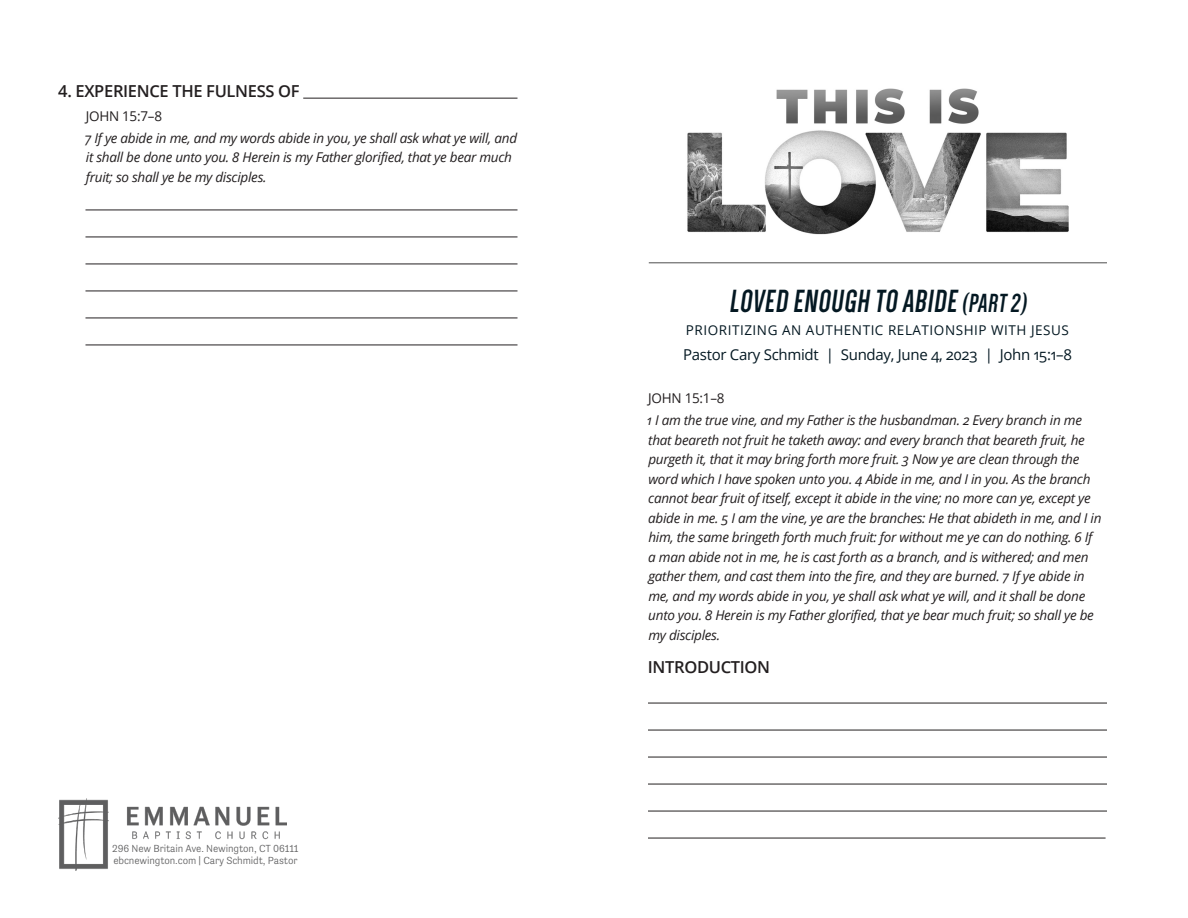
<style>
.page{position:relative;width:1188px;height:918px;background:#fff}
.page>*{position:absolute;margin:0;border:0;box-sizing:border-box;transform-origin:0 0}
.t1{font:700 33px "Dense";color:#041822}
.L1_Point{font:600 16.5px "Open Sans";letter-spacing:-.02em;color:#231f20}
.t2{font:15px "Open Sans";letter-spacing:-.02em;color:#041822}
.L3_Content{font:italic 13.5px/19.5px "Open Sans";letter-spacing:-.02em;color:#231f20}
.t3{font:13.5px "Open Sans";letter-spacing:.04em;color:#041822}
.L1_Point-2{font:13.5px "Open Sans";letter-spacing:-.02em;color:#231f20}
.L2_Content__no_GREP{font:300 10.5px "Tenso";letter-spacing:-.01em;color:#5e5e5f}
.s1{font-size:27px}
</style>
<div class="page">
<hr style="left:648px;top:703px;width:459px;height:1px;background:#231f20">
<hr style="left:648px;top:730px;width:459px;height:1px;background:#231f20">
<hr style="left:648px;top:757px;width:459px;height:1px;background:#231f20">
<hr style="left:648px;top:784px;width:459px;height:1px;background:#231f20">
<hr style="left:648px;top:811px;width:459px;height:1px;background:#231f20">
<hr style="left:648px;top:838px;width:458px;height:1px;background:#231f20">
<hr style="left:303px;top:98px;width:214px;height:1px;background:#231f20">
<hr style="left:86px;top:210px;width:432px;height:1px;background:#231f20">
<hr style="left:86px;top:237px;width:432px;height:1px;background:#231f20">
<hr style="left:86px;top:264px;width:432px;height:1px;background:#231f20">
<hr style="left:86px;top:291px;width:432px;height:1px;background:#231f20">
<hr style="left:86px;top:318px;width:432px;height:1px;background:#231f20">
<hr style="left:86px;top:345px;width:432px;height:1px;background:#231f20">
<img style="left:58px;top:799px;width:51px;height:71px">
<img style="left:127px;top:806px;width:160px;height:34px">
<img style="left:687px;top:88px;width:382px;height:147px">
<hr style="left:649px;top:262px;width:458px;height:1px;background:#4d4d4d">
<p class="L1_Point" style="left:58px;top:79px;width:243px">4. EXPERIENCE THE FULNESS OF</p>
<p class="L1_Point-2" style="left:86px;top:107px;width:78px">JOHN 15:7–8</p>
<p class="L3_Content" style="left:85px;top:128px;width:434px">7 If ye abide in me, and my words abide in you, ye shall ask what ye will, and it shall be done unto you. 8 Herein is my Father glorified, that ye bear much fruit; so shall ye be my disciples.</p>
<p class="L2_Content__no_GREP" style="left:112px;top:843px;width:188px">296 New Britain Ave. Newington, CT 06111</p>
<p class="L2_Content__no_GREP" style="left:113px;top:854px;width:186px">ebcnewington.com | Cary Schmidt, Pastor</p>
<p class="t1" style="left:729px;top:285px;width:302px">LOVED ENOUGH TO ABIDE <span class="s1">(PART 2)</span></p>
<p class="t3" style="left:686px;top:321px;width:385px">PRIORITIZING AN AUTHENTIC RELATIONSHIP WITH JESUS</p>
<p class="t2" style="left:683px;top:344px;width:390px">Pastor Cary Schmidt | Sunday, June 4, 2023 | John 15:1–8</p>
<p class="L1_Point-2" style="left:648px;top:389px;width:78px">JOHN 15:1–8</p>
<p class="L3_Content" style="left:647px;top:410px;width:456px">1 I am the true vine, and my Father is the husbandman. 2 Every branch in me that beareth not fruit he taketh away: and every branch that beareth fruit, he purgeth it, that it may bring forth more fruit. 3 Now ye are clean through the word which I have spoken unto you. 4 Abide in me, and I in you. As the branch cannot bear fruit of itself, except it abide in the vine; no more can ye, except ye abide in me. 5 I am the vine, ye are the branches: He that abideth in me, and I in him, the same bringeth forth much fruit: for without me ye can do nothing. 6 If a man abide not in me, he is cast forth as a branch, and is withered; and men gather them, and cast them into the fire, and they are burned. 7 If ye abide in me, and my words abide in you, ye shall ask what ye will, and it shall be done unto you. 8 Herein is my Father glorified, that ye bear much fruit; so shall ye be my disciples.</p>
<p class="L1_Point" style="left:648px;top:656px;width:124px">INTRODUCTION</p>
</div>
